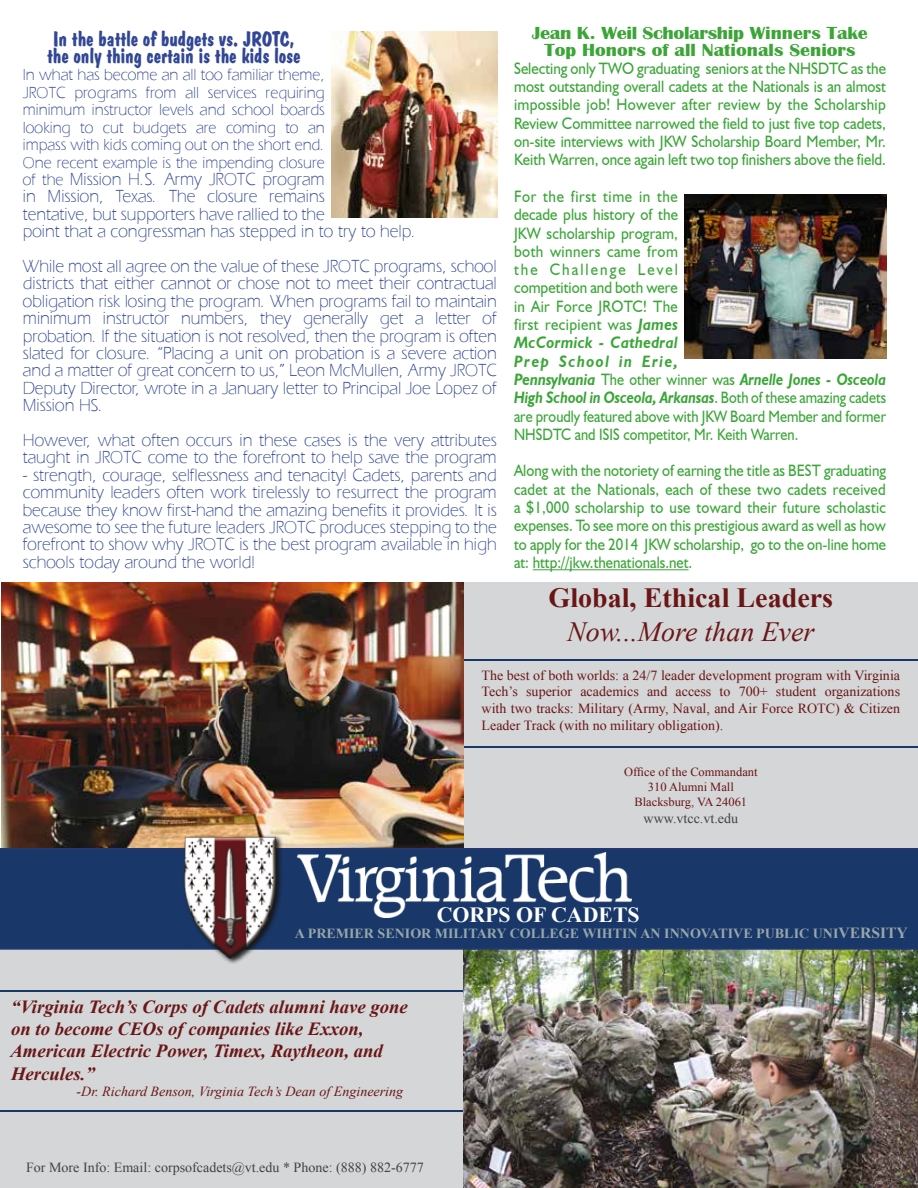
<style>
.page{position:relative;width:918px;height:1188px;background:#fff}
.page>*{position:absolute;margin:0;border:0;box-sizing:border-box;transform-origin:0 0}
.t1{font:700 27.75px "Times New Roman";color:#6a1617}
.t2{font:italic 27.75px "Times New Roman";color:#6a1617}
.t3{font:700 21.6px "Times New Roman";color:#fff}
.t4{font:21px/17.2px "Dom Bold BT";color:#314795;scale:.95 1}
.t5{font:italic 700 18.6px/22.2px "Times New Roman";color:#6a1617}
.t6{font:300 18px/17.4px "Eraser";color:#314795;scale:.95 1}
.t7{font:700 18px/16.5px "Britannic";color:#3ba536;text-align:center;scale:1.12 1}
.t8{font:16.5px/18.3px "Humanist 521 BT";color:#3ba638;text-align:justify;scale:.91 1}
.t9{font:16.5px/18.3px "Humanist 521 BT";color:#3ba638;text-align:justify;scale:.9 1}
.t10{font:300 16.5px/17.4px "Eraser";color:#314795;text-align:justify;scale:.95 1}
.t11{font:13.95px/16.6px "Times New Roman";color:#6a1617;text-align:justify}
.t12{font:13.95px "Times New Roman";color:#3d4447}
.t13{font:700 13.95px "Times New Roman";color:#97a6a9}
.t14{font:italic 13.95px "Times New Roman";color:#691617}
.t15{font:12.3px/14.9px "Times New Roman";color:#6a1617;text-align:center}
.s1{font-size:16.5px}
.s2{font-weight:700;font-style:italic}
.s3{font-size:15.45px}
</style>
<div class="page">
<div style="left:445px;top:583px;width:473px;height:277px;background:#d5d6d7"></div>
<hr style="left:460px;top:659px;width:458px;height:2px;background:#193869">
<hr style="left:457px;top:747px;width:461px;height:1px;background:#193869">
<div style="left:0;top:933px;width:474px;height:255px;background:#d5d6d7"></div>
<hr style="left:0;top:990px;width:471px;height:2px;background:#193869">
<hr style="left:0;top:1110px;width:464px;height:2px;background:#193869">
<img style="left:464px;top:950px;width:454px;height:238px">
<img style="left:1px;top:583px;width:463px;height:265px">
<div style="left:0;top:848px;width:918px;height:102px;background:#193869"></div>
<img style="left:180px;top:834px;width:105px;height:130px">
<img style="left:296px;top:853px;width:336px;height:64px">
<hr style="left:533px;top:569px;width:156px;height:1px;background:#3ba638">
<img style="left:332px;top:31px;width:166px;height:187px">
<img style="left:685px;top:194px;width:202px;height:165px">
<p class="t4" style="left:47px;top:30px;width:268px">In the battle of budgets vs. JROTC, the only thing certain is the kids lose</p>
<p class="t10" style="left:23px;top:66px;width:319px">In what has become an all too familiar theme, JROTC programs from all services requiring minimum instructor levels and school boards looking to cut budgets are coming to an impass with kids coming out on the short end.<br>One recent example is the impending closure</p>
<p class="t6" style="left:23px;top:170px;width:415px"><span class="s1">of the</span> Mission H.S. Army JROTC program<br>in Mission, Texas. The closure remains<br>tentative, but supporters have rallied to the<br>point that a congressman has stepped in to try to help.</p>
<p class="t6" style="left:23px;top:257px;width:500px;text-align:justify">While most all agree on the value of these JROTC programs, school districts that either cannot or chose not to meet their contractual obligation risk losing the program. When programs fail to maintain minimum instructor numbers, they generally get a letter of probation. If the situation is not resolved, then the program is often slated for closure. “Placing a unit on probation is a severe action and a matter of great concern to us,” Leon McMullen, Army JROTC Deputy Director, wrote in a January letter to Principal Joe Lopez of Mission HS.</p>
<p class="t6" style="left:23px;top:431px;width:500px">However, what often occurs in these cases is the very attributes taught in JROTC come to the forefront to help save the program</p>
<p class="t6" style="left:23px;top:466px;width:500px;text-align:justify">- strength, courage, selflessness and tenacity! Cadets, parents and community leaders often work tirelessly to resurrect the program because they know first-hand the amazing benefits it provides. It is awesome to see the future leaders JROTC produces stepping to the forefront to show why JROTC is the best program available in high schools today around the world!</p>
<p class="t7" style="left:532px;top:25px;width:301px">Jean K. Weil Scholarship Winners Take<br>Top Honors of all Nationals Seniors</p>
<p class="t8" style="left:514px;top:59px;width:410px">Selecting only TWO graduating seniors at the NHSDTC as the most outstanding overall cadets at the Nationals is an almost impossible job! However after review by the Scholarship Review Committee narrowed the field to just five top cadets, on-site interviews with JKW Scholarship Board Member, Mr.<br>Keith Warren, once again left two top finishers above the field.</p>
<p class="t8" style="left:514px;top:187px;width:410px;text-align:left">For the first time in the<br>decade plus history of the<br>JKW scholarship program,<br>both winners came from<br>the Challenge Level<br>competition and both were<br>in Air Force JROTC! The<br>first recipient was <span class="s2">James<br>McCormick - Cathedral<br>Prep School in Erie,<br>Pennsylvania</span> The other winner was <span class="s2">Arnelle Jones - Osceola<br>High School in Osceola, Arkansas</span>. Both of these amazing cadets are proudly featured above with JKW Board Member and former<br>NHSDTC and ISIS competitor, Mr. Keith Warren.</p>
<p class="t9" style="left:514px;top:461px;width:415px">Along with the notoriety of earning the title as BEST graduating cadet at the Nationals, each of these two cadets received a $1,000 scholarship to use toward their future scholastic expenses. To see more on this prestigious award as well as how to apply for the 2014 JKW scholarship, go to the on-line home at: http://jkw.thenationals.net.</p>
<h1 class="t1" style="left:549px;top:579px;width:286px">Global, Ethical Leaders</h1>
<h1 class="t2" style="left:567px;top:612px;width:249px">Now...More than Ever</h1>
<p class="t11" style="left:482px;top:667px;width:420px">The best of both worlds: a 24/7 leader development program with Virginia Tech’s superior academics and access to 700+ student organizations with two tracks: Military (Army, Naval, and Air Force ROTC) &amp; Citizen Leader Track (with no military obligation).</p>
<p class="t15" style="left:624px;top:764px;width:135px">Office of the Commandant<br>310 Alumni Mall<br>Blacksburg, VA 24061</p>
<p class="t12" style="left:644px;top:808px;width:96px">www.vtcc.vt.edu</p>
<p class="t3" style="left:437px;top:899px;width:205px">CORPS OF CADETS</p>
<p class="t13" style="left:295px;top:924px;width:614px">A PREMIER SENIOR MILITARY COLLEGE WIHTIN AN INNOVATIVE PUBLIC UNI<span class="s3">VERSITY</span></p>
<p class="t5" style="left:10px;top:995px;width:399px">“Virginia Tech’s Corps of Cadets alumni have gone on to become CEOs of companies like Exxon, American Electric Power, Timex, Raytheon, and Hercules.”</p>
<p class="t14" style="left:77px;top:1082px;width:328px">-Dr. Richard Benson, Virginia Tech’s Dean of Engineering</p>
<p class="t12" style="left:26px;top:1158px;width:399px">For More Info: Email: corpsofcadets@vt.edu * Phone: (888) 882-6777</p>
</div>
